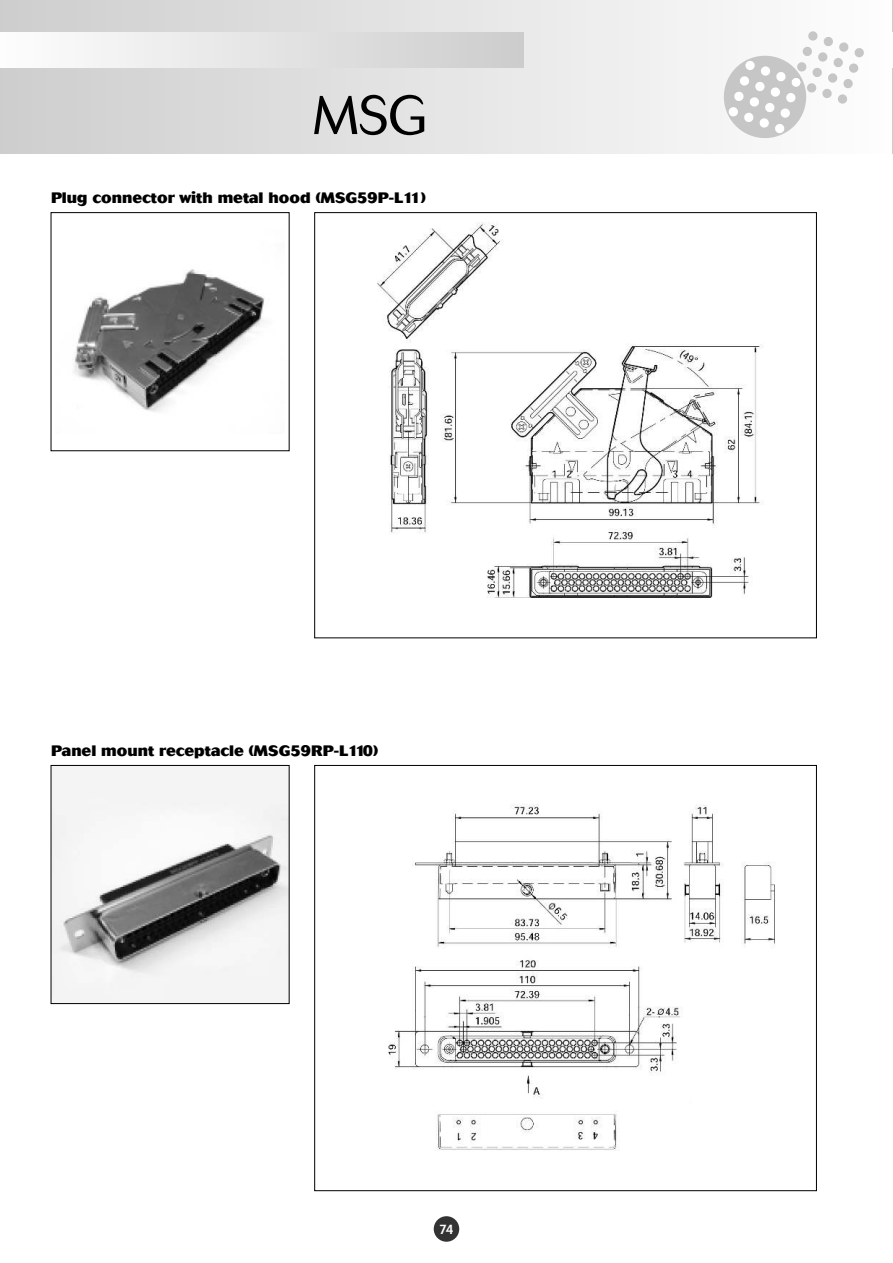
<style>
.page{position:relative;width:893px;height:1263px;background:#fff}
.page>*{position:absolute;margin:0;border:0;box-sizing:border-box;transform-origin:0 0}
.t1{font:300 54px "Cosmos";color:#000}
.t2{font:800 15px "Cosmos";color:#000}
.t3{font:500 13.5px "Cosmos";color:#fff;scale:.9 1}
</style>
<div class="page">
<svg style="left:0;top:0;width:723px;height:153px"></svg>
<svg style="left:719px;top:31px;width:145px;height:112px"></svg>
<div style="left:0;top:33px;width:524px;height:34px;background:linear-gradient(to right,#fdfdfd,#cdcdcd)"></div>
<div style="left:434px;top:1216px;width:25px;height:26px;background:#333;border-radius:50%"></div>
<svg style="left:892px;top:0;width:1px;height:153px"></svg>
<hr style="left:892px;top:33px;width:1px;height:34px;background:#fff">
<img style="left:377px;top:222px;width:386px;height:376px">
<img style="left:73px;top:269px;width:191px;height:143px">
<img style="left:388px;top:804px;width:388px;height:347px">
<img style="left:53px;top:767px;width:234px;height:235px">
<div style="left:51px;top:765px;width:238px;height:239px;border:1px solid #000"></div>
<h1 class="t1" style="left:313px;top:94px;width:116px">MSG</h1>
<p class="t2" style="left:51px;top:191px;width:376px">Plug connector with metal hood (MSG59P-L11)</p>
<p class="t2" style="left:51px;top:744px;width:329px">Panel mount receptacle (MSG59RP-L110)</p>
<p class="t3" style="left:439px;top:1221px;width:18px">74</p>
</div>
